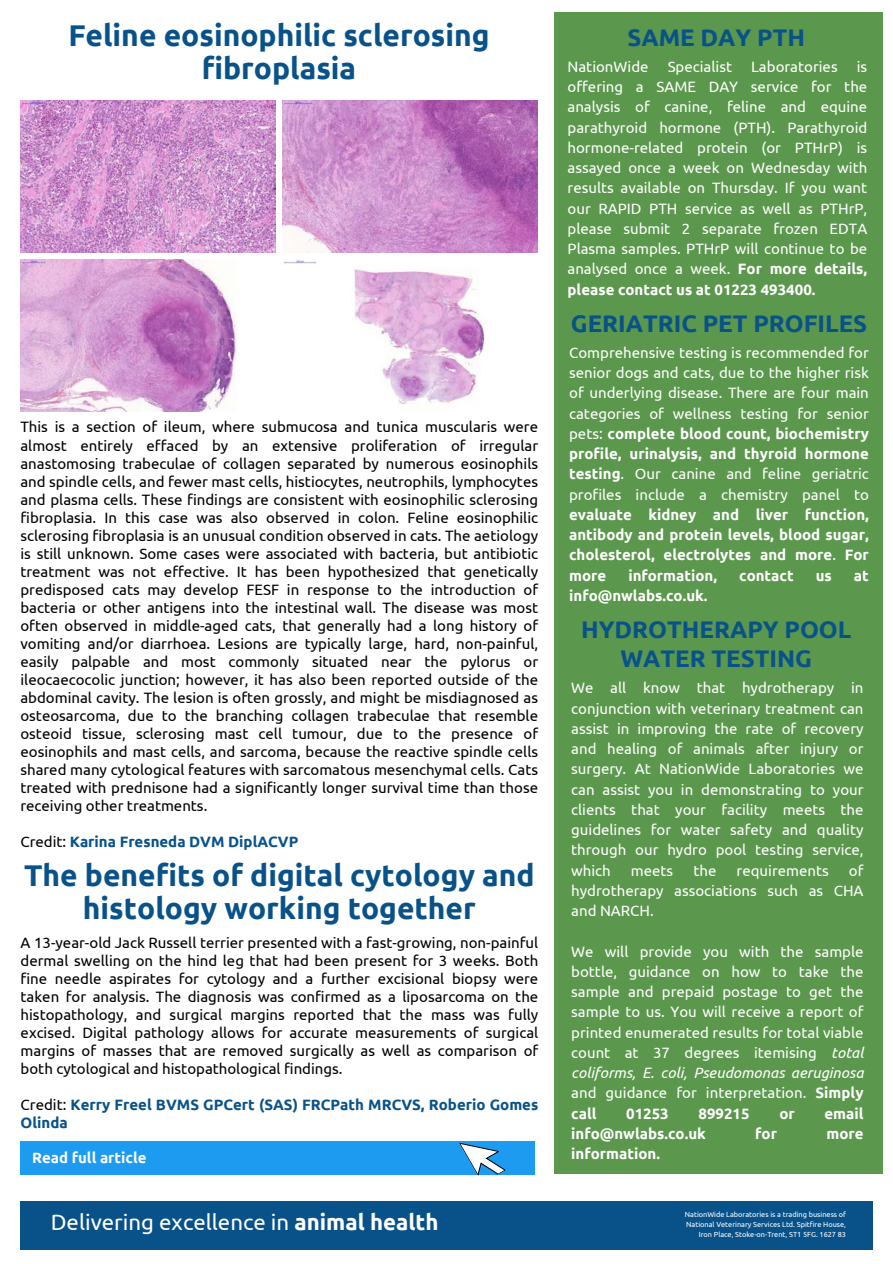
<style>
.page{position:relative;width:893px;height:1264px;background:#fff}
.page>*{position:absolute;margin:0;border:0;box-sizing:border-box;transform-origin:0 0}
.t1{font:700 30px/32.7px "Ubuntu";color:#095289;text-align:center}
.t2{font:700 24px/29.2px "Ubuntu";color:#095289;text-align:center}
.t3{font:22.2px "Ubuntu";color:#fff}
.t4{font:15px/18px "Ubuntu";color:#000;text-align:justify}
.t5{font:15px/20.2px "Ubuntu";color:#fefffe;text-align:justify}
.t6{font:700 15px/20.2px "Ubuntu";color:#fefffe;text-align:justify}
.t7{font:700 15px/18px "Ubuntu";color:#095289}
.t8{font:700 15px "Ubuntu";color:#fafafa}
.t9{font:7.35px/9.9px "Ubuntu";color:#fff;text-align:right}
.s1{font-weight:400;color:#000}
.s2{font-weight:700}
.s3{font-weight:400}
.s4{font-style:italic}
</style>
<div class="page">
<div style="left:20px;top:1201px;width:852px;height:48px;background:#095289"></div>
<div style="left:554px;top:12px;width:328px;height:1161px;background:#5b974c"></div>
<img style="left:20px;top:100px;width:256px;height:152px">
<img style="left:282px;top:100px;width:255px;height:152px">
<img style="left:20px;top:259px;width:217px;height:152px">
<img style="left:284px;top:260px;width:201px;height:144px">
<div style="left:20px;top:1141px;width:515px;height:33px;background:#1d9bf0"></div>
<svg style="left:459px;top:1142px;width:49px;height:34px"></svg>
<h1 class="t1" style="left:68px;top:19px;width:422px">Feline eosinophilic sclerosing fibroplasia</h1>
<p class="t4" style="left:20px;top:418px;width:519px">This is a section of ileum, where submucosa and tunica muscularis were almost entirely effaced by an extensive proliferation of irregular anastomosing trabeculae of collagen separated by numerous eosinophils and spindle cells, and fewer mast cells, histiocytes, neutrophils, lymphocytes and plasma cells. These findings are consistent with eosinophilic sclerosing fibroplasia. In this case was also observed in colon. Feline eosinophilic sclerosing fibroplasia is an unusual condition observed in cats. The aetiology is still unknown. Some cases were associated with bacteria, but antibiotic treatment was not effective. It has been hypothesized that genetically predisposed cats may develop FESF in response to the introduction of bacteria or other antigens into the intestinal wall. The disease was most often observed in middle-aged cats, that generally had a long history of vomiting and/or diarrhoea. Lesions are typically large, hard, non-painful, easily palpable and most commonly situated near the pylorus or ileocaecocolic junction; however, it has also been reported outside of the abdominal cavity. The lesion is often grossly, and might be misdiagnosed as osteosarcoma, due to the branching collagen trabeculae that resemble osteoid tissue, sclerosing mast cell tumour, due to the presence of eosinophils and mast cells, and sarcoma, because the reactive spindle cells shared many cytological features with sarcomatous mesenchymal cells. Cats treated with prednisone had a significantly longer survival time than those receiving other treatments.</p>
<p class="t7" style="left:20px;top:832px;width:279px"><span class="s1">Credit:</span> Karina Fresneda DVM DiplACVP</p>
<h1 class="t1" style="left:24px;top:858px;width:512px">The benefits of digital cytology and histology working together</h1>
<p class="t4" style="left:21px;top:933px;width:519px">A 13-year-old Jack Russell terrier presented with a fast-growing, non-painful dermal swelling on the hind leg that had been present for 3 weeks. Both fine needle aspirates for cytology and a further excisional biopsy were taken for analysis. The diagnosis was confirmed as a liposarcoma on the histopathology, and surgical margins reported that the mass was fully excised. Digital pathology allows for accurate measurements of surgical margins of masses that are removed surgically as well as comparison of both cytological and histopathological findings.</p>
<p class="t7" style="left:21px;top:1095px;width:519px"><span class="s1">Credit:</span> Kerry Freel BVMS GPCert (SAS) FRCPath MRCVS, Roberio Gomes<br>Olinda</p>
<p class="t8" style="left:32px;top:1148px;width:116px">Read full article</p>
<h3 class="t3" style="left:51px;top:1209px;width:389px">Delivering excellence in <span class="s2">animal health</span></h3>
<h2 class="t2" style="left:627px;top:22px;width:179px">SAME DAY PTH</h2>
<p class="t5" style="left:567px;top:56px;width:82px">NationWide</p>
<p class="t5" style="left:667px;top:56px;width:66px">Specialist</p>
<p class="t5" style="left:751px;top:56px;width:88px">Laboratories</p>
<p class="t5" style="left:567px;top:56px;width:301px;text-indent:289px">is offering a SAME DAY service for the analysis of canine, feline and equine parathyroid hormone (PTH). Parathyroid hormone-related protein (or PTHrP) is assayed once a week on Wednesday with results available on Thursday. If you want our RAPID PTH service as well as PTHrP, please submit 2 separate frozen EDTA Plasma samples. PTHrP will continue to be analysed once a week. <span class="s2">For more details, please contact us at 01223 493400.</span></p>
<h2 class="t2" style="left:570px;top:308px;width:298px">GERIATRIC PET PROFILES</h2>
<p class="t5" style="left:569px;top:342px;width:301px">Comprehensive testing is recommended for senior dogs and cats, due to the higher risk of underlying disease. There are four main categories of wellness testing for senior pets: <span class="s2">complete blood count, biochemistry profile, urinalysis, and thyroid hormone testing</span>. Our canine and feline geriatric profiles include a chemistry panel to</p>
<p class="t6" style="left:569px;top:504px;width:301px">evaluate kidney and liver function, antibody and protein levels, blood sugar, cholesterol, electrolytes and more<span class="s3">.</span> For more</p>
<p class="t6" style="left:628px;top:565px;width:90px">information,</p>
<p class="t6" style="left:739px;top:565px;width:56px">contact</p>
<p class="t6" style="left:815px;top:565px;width:18px">us</p>
<p class="t6" style="left:853px;top:565px;width:16px">at</p>
<p class="t6" style="left:569px;top:585px;width:140px">info@nwlabs.co.uk.</p>
<h2 class="t2" style="left:581px;top:614px;width:272px">HYDROTHERAPY POOL<br>WATER TESTING</h2>
<p class="t5" style="left:571px;top:677px;width:294px">We all know that hydrotherapy in conjunction with veterinary treatment can assist in improving the rate of recovery and healing of animals after injury or surgery. At NationWide Laboratories we can assist you in demonstrating to your clients that your facility meets the guidelines for water safety and quality through our hydro pool testing service, which</p>
<p class="t5" style="left:571px;top:859px;width:294px;text-indent:278px">of hydrotherapy associations such as CHA and NARCH.</p>
<p class="t5" style="left:571px;top:940px;width:294px">We will provide you with the sample bottle, guidance on how to take the sample and prepaid postage to get the sample to us. You will receive a report of printed enumerated results for total viable count at 37 degrees itemising <span class="s4">total coliforms, E. coli, Pseudomonas aeruginosa </span>and guidance for interpretation. <span class="s2">Simply call</span></p>
<p class="t5" style="left:631px;top:859px;width:44px">meets</p>
<p class="t5" style="left:693px;top:859px;width:24px">the</p>
<p class="t5" style="left:736px;top:859px;width:94px">requirements</p>
<p class="t6" style="left:626px;top:1102px;width:44px">01253</p>
<p class="t6" style="left:698px;top:1102px;width:53px">899215</p>
<p class="t6" style="left:779px;top:1102px;width:17px">or</p>
<p class="t6" style="left:824px;top:1102px;width:41px">email</p>
<p class="t6" style="left:571px;top:1123px;width:136px">info@nwlabs.co.uk</p>
<p class="t6" style="left:755px;top:1123px;width:23px">for</p>
<p class="t6" style="left:826px;top:1123px;width:39px">more</p>
<p class="t6" style="left:571px;top:1143px;width:90px">information.</p>
<p class="t9" style="left:684px;top:1209px;width:163px">NationWide Laboratories is a trading business of<br>National Veterinary Services Ltd. Spitfire House,<br>Iron Place, Stoke-on-Trent, ST1 5FG. 1627 83</p>
</div>
